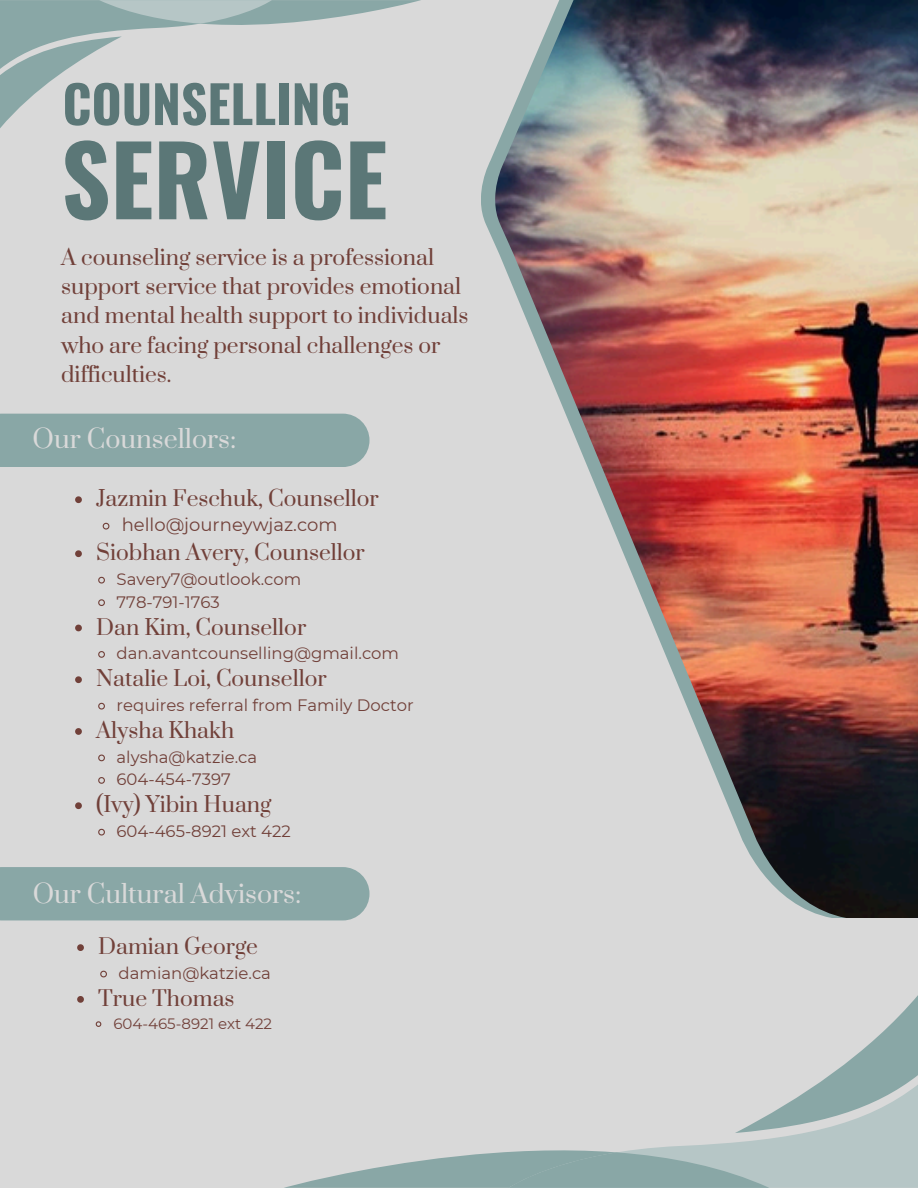
<style>
.page{position:relative;width:918px;height:1188px;background:#d9d9d9}
.page>*{position:absolute;margin:0;border:0;box-sizing:border-box;transform-origin:0 0}
.t1{font:700 96px "Oswald";color:#5b7777}
.t2{font:700 51.6px "Oswald";color:#5b7777}
.t3{font:24.9px "Prata";color:#d9d9d9}
.t4{font:21px/29.2px "Prata";color:#714039}
.t5{font:18px "Montserrat";color:#714039}
.t6{font:16.5px "Montserrat";color:#714039}
.t7{font:15px "Montserrat";color:#714039}
</style>
<div class="page">
<div style="left:0;top:414px;width:370px;height:53px;background:#89a7a6"></div>
<img style="left:495px;top:0;width:423px;height:918px">
<svg style="left:0;top:0;width:421px;height:128px"></svg>
<svg style="left:284px;top:995px;width:634px;height:193px"></svg>
<svg style="left:75px;top:496px;width:7px;height:7px"></svg>
<svg style="left:102px;top:522px;width:8px;height:8px"></svg>
<svg style="left:75px;top:550px;width:7px;height:7px"></svg>
<svg style="left:98px;top:576px;width:7px;height:8px"></svg>
<svg style="left:98px;top:599px;width:7px;height:7px"></svg>
<svg style="left:75px;top:625px;width:7px;height:6px"></svg>
<svg style="left:98px;top:651px;width:7px;height:7px"></svg>
<svg style="left:75px;top:676px;width:7px;height:7px"></svg>
<svg style="left:98px;top:702px;width:7px;height:8px"></svg>
<svg style="left:75px;top:728px;width:7px;height:7px"></svg>
<svg style="left:98px;top:754px;width:7px;height:8px"></svg>
<svg style="left:98px;top:777px;width:7px;height:7px"></svg>
<svg style="left:75px;top:802px;width:7px;height:7px"></svg>
<svg style="left:98px;top:828px;width:7px;height:8px"></svg>
<div style="left:0;top:867px;width:370px;height:53px;background:#89a7a6"></div>
<svg style="left:77px;top:944px;width:7px;height:7px"></svg>
<svg style="left:100px;top:970px;width:7px;height:8px"></svg>
<svg style="left:77px;top:996px;width:7px;height:7px"></svg>
<svg style="left:95px;top:1021px;width:7px;height:6px"></svg>
<h2 class="t2" style="left:63px;top:63px;width:290px">COUNSELLING</h2>
<h1 class="t1" style="left:61px;top:105px;width:328px">SERVICE</h1>
<h1 class="t4" style="left:61px;top:244px;width:409px">A counseling service is a professional support service that provides emotional and mental health support to individuals who are facing personal challenges or difficulties.</h1>
<h4 class="t3" style="left:33px;top:423px;width:205px">Our Counsellors:</h4>
<h3 class="t4" style="left:96px;top:485px;width:284px">Jazmin Feschuk, Counsellor</h3>
<h4 class="t5" style="left:122px;top:514px;width:217px">hello@journeywjaz.com</h4>
<h5 class="t4" style="left:96px;top:539px;width:270px">Siobhan Avery, Counsellor</h5>
<h4 class="t6" style="left:117px;top:569px;width:186px">Savery7@outlook.com</h4>
<h5 class="t6" style="left:117px;top:592px;width:105px">778-791-1763</h5>
<h5 class="t4" style="left:96px;top:613px;width:212px">Dan Kim, Counsellor</h5>
<h4 class="t6" style="left:117px;top:644px;width:284px">dan.avantcounselling@gmail.com</h4>
<h5 class="t4" style="left:96px;top:665px;width:232px">Natalie Loi, Counsellor</h5>
<h4 class="t6" style="left:117px;top:695px;width:299px">requires referral from Family Doctor</h4>
<h5 class="t4" style="left:96px;top:717px;width:140px">Alysha Khakh</h5>
<h4 class="t6" style="left:117px;top:747px;width:142px">alysha@katzie.ca</h4>
<h5 class="t6" style="left:117px;top:770px;width:116px">604-454-7397</h5>
<h5 class="t4" style="left:96px;top:791px;width:177px">(Ivy) Yibin Huang</h5>
<h4 class="t6" style="left:117px;top:821px;width:176px">604-465-8921 ext 422</h4>
<p class="t3" style="left:33px;top:878px;width:270px">Our Cultural Advisors:</p>
<h3 class="t4" style="left:98px;top:933px;width:161px">Damian George</h3>
<h4 class="t6" style="left:119px;top:963px;width:154px">damian@katzie.ca</h4>
<h5 class="t4" style="left:98px;top:985px;width:138px">True Thomas</h5>
<h4 class="t7" style="left:114px;top:1014px;width:160px">604-465-8921 ext 422</h4>
</div>
